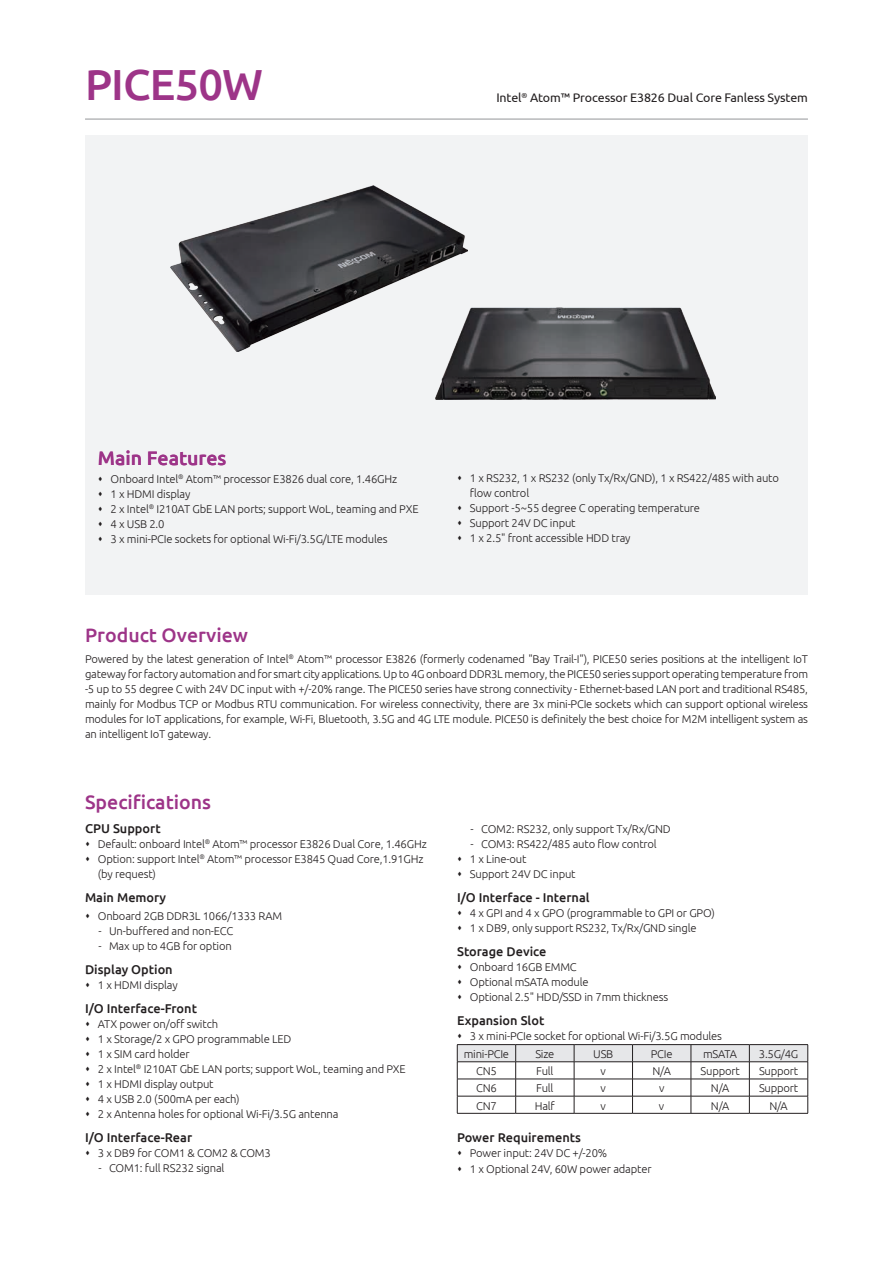
<style>
.page{position:relative;width:893px;height:1263px;background:#fff}
.page>*{position:absolute;margin:0;border:0;box-sizing:border-box;transform-origin:0 0}
.model_name{font:500 43.5px "Ubuntu";letter-spacing:-.02em;color:#9d3488}
.t1{font:500 19.5px "Ubuntu";color:#9d3488}
.item{font:500 12.75px "Ubuntu";color:#231f20}
.model_describe{font:12.45px "Ubuntu";letter-spacing:-.01em;color:#231f20}
.content{font:300 11.25px/15px "Ubuntu";letter-spacing:-.015em;color:#231f20}
.sub_list1{font:300 11.25px "Ubuntu";letter-spacing:-.015em;color:#231f20}
.product_overview{font:300 11.25px "Ubuntu";letter-spacing:-.02em;color:#231f20}
</style>
<div class="page">
<hr style="left:85px;top:119px;width:723px;height:1px;background:#939598">
<div style="left:85px;top:136px;width:723px;height:459px;background:#f2f3f4"></div>
<img style="left:436px;top:307px;width:279px;height:92px">
<img style="left:170px;top:185px;width:298px;height:167px">
<svg style="left:457px;top:1044px;width:351px;height:69px"></svg>
<hr style="left:457px;top:1113px;width:59px;height:1px;background:#231f20">
<hr style="left:516px;top:1113px;width:58px;height:1px;background:#231f20">
<hr style="left:574px;top:1113px;width:58px;height:1px;background:#231f20">
<hr style="left:632px;top:1113px;width:59px;height:1px;background:#231f20">
<hr style="left:691px;top:1113px;width:58px;height:1px;background:#231f20">
<hr style="left:749px;top:1113px;width:59px;height:1px;background:#231f20">
<p class="model_name" style="left:85px;top:57px;width:180px">PICE50W</p>
<p class="model_describe" style="left:496px;top:90px;width:313px">Intel<sup>®</sup> Atom™ Processor E3826 Dual Core Fanless System</p>
<p class="t1" style="left:98px;top:446px;width:130px">Main Features</p>
<p class="content" style="left:111px;top:471px;width:288px">Onboard Intel<sup>®</sup> Atom™ processor E3826 dual core, 1.46GHz</p>
<p class="content" style="left:111px;top:486px;width:81px">1 x HDMI display</p>
<p class="content" style="left:111px;top:501px;width:310px">2 x Intel<sup>®</sup> I210AT GbE LAN ports; support WoL, teaming and PXE</p>
<p class="content" style="left:111px;top:516px;width:55px">4 x USB 2.0</p>
<p class="content" style="left:111px;top:531px;width:279px">3 x mini-PCIe sockets for optional Wi-Fi/3.5G/LTE modules</p>
<p class="content" style="left:470px;top:471px;width:311px">1 x RS232, 1 x RS232 (only Tx/Rx/GND), 1 x RS422/485 with auto flow control</p>
<p class="content" style="left:470px;top:501px;width:232px">Support -5~55 degree C operating temperature</p>
<p class="content" style="left:470px;top:516px;width:107px">Support 24V DC input</p>
<p class="content" style="left:470px;top:531px;width:162px">1 x 2.5" front accessible HDD tray</p>
<p class="t1" style="left:85px;top:622px;width:165px">Product Overview</p>
<p class="content" style="left:85px;top:651px;width:724px;text-align:justify">Powered by the latest generation of Intel<sup>®</sup> Atom™ processor E3826 (formerly codenamed "Bay Trail-I"), PICE50 series positions at the intelligent IoT gateway for factory automation and for smart city applications. Up to 4G onboard DDR3L memory, the PICE50 series support operating temperature from -5 up to 55 degree C with 24V DC input with +/-20% range. The PICE50 series have strong connectivity - Ethernet-based LAN port and traditional RS485, mainly for Modbus TCP or Modbus RTU communication. For wireless connectivity, there are 3x mini-PCIe sockets which can support optional wireless modules for IoT applications, for example, Wi-Fi, Bluetooth, 3.5G and 4G LTE module. PICE50 is definitely the best choice for M2M intelligent system as an intelligent IoT gateway.</p>
<p class="t1" style="left:85px;top:789px;width:128px">Specifications</p>
<p class="item" style="left:85px;top:820px;width:77px">CPU Support</p>
<p class="content" style="left:98px;top:836px;width:330px">Default: onboard Intel<sup>®</sup> Atom™ processor E3826 Dual Core, 1.46GHz</p>
<p class="content" style="left:98px;top:851px;width:327px">Option: support Intel<sup>®</sup> Atom™ processor E3845 Quad Core,1.91GHz (by request)</p>
<p class="item" style="left:85px;top:889px;width:83px">Main Memory</p>
<p class="content" style="left:98px;top:908px;width:186px">Onboard 2GB DDR3L 1066/1333 RAM</p>
<p class="sub_list1" style="left:99px;top:924px;width:136px">- Un-buffered and non-ECC</p>
<p class="sub_list1" style="left:99px;top:939px;width:135px">- Max up to 4GB for option</p>
<p class="item" style="left:85px;top:961px;width:89px">Display Option</p>
<p class="content" style="left:98px;top:977px;width:81px">1 x HDMI display</p>
<p class="item" style="left:85px;top:1000px;width:113px">I/O Interface-Front</p>
<p class="content" style="left:98px;top:1016px;width:122px">ATX power on/off switch</p>
<p class="content" style="left:98px;top:1031px;width:195px">1 x Storage/2 x GPO programmable LED</p>
<p class="content" style="left:98px;top:1046px;width:93px">1 x SIM card holder</p>
<p class="content" style="left:98px;top:1061px;width:310px">2 x Intel<sup>®</sup> I210AT GbE LAN ports; support WoL, teaming and PXE</p>
<p class="content" style="left:98px;top:1076px;width:117px">1 x HDMI display output</p>
<p class="content" style="left:98px;top:1091px;width:143px">4 x USB 2.0 (500mA per each)</p>
<p class="content" style="left:98px;top:1106px;width:242px">2 x Antenna holes for optional Wi-Fi/3.5G antenna</p>
<p class="item" style="left:85px;top:1129px;width:109px">I/O Interface-Rear</p>
<p class="content" style="left:98px;top:1145px;width:175px">3 x DB9 for COM1 &amp; COM2 &amp; COM3</p>
<p class="sub_list1" style="left:99px;top:1161px;width:127px">- COM1: full RS232 signal</p>
<p class="sub_list1" style="left:471px;top:822px;width:202px">- COM2: RS232, only support Tx/Rx/GND</p>
<p class="sub_list1" style="left:471px;top:837px;width:188px">- COM3: RS422/485 auto flow control</p>
<p class="content" style="left:470px;top:851px;width:58px">1 x Line-out</p>
<p class="content" style="left:470px;top:866px;width:107px">Support 24V DC input</p>
<p class="item" style="left:457px;top:889px;width:134px">I/O Interface - Internal</p>
<p class="content" style="left:470px;top:905px;width:247px">4 x GPI and 4 x GPO (programmable to GPI or GPO)</p>
<p class="content" style="left:470px;top:920px;width:228px">1 x DB9, only support RS232, Tx/Rx/GND single</p>
<p class="item" style="left:457px;top:943px;width:91px">Storage Device</p>
<p class="content" style="left:470px;top:959px;width:108px">Onboard 16GB EMMC</p>
<p class="content" style="left:470px;top:974px;width:120px">Optional mSATA module</p>
<p class="content" style="left:470px;top:989px;width:200px">Optional 2.5" HDD/SSD in 7mm thickness</p>
<p class="item" style="left:457px;top:1012px;width:89px">Expansion Slot</p>
<p class="content" style="left:470px;top:1028px;width:254px">3 x mini-PCIe socket for optional Wi-Fi/3.5G modules</p>
<p class="product_overview" style="left:464px;top:1047px;width:47px">mini-PCIe</p>
<p class="product_overview" style="left:535px;top:1047px;width:21px">Size</p>
<p class="product_overview" style="left:593px;top:1047px;width:22px">USB</p>
<p class="product_overview" style="left:651px;top:1047px;width:23px">PCIe</p>
<p class="product_overview" style="left:703px;top:1047px;width:36px">mSATA</p>
<p class="product_overview" style="left:759px;top:1047px;width:41px">3.5G/4G</p>
<p class="product_overview" style="left:476px;top:1064px;width:22px">CN5</p>
<p class="product_overview" style="left:536px;top:1064px;width:19px">Full</p>
<p class="product_overview" style="left:601px;top:1064px;width:7px">v</p>
<p class="product_overview" style="left:653px;top:1064px;width:20px">N/A</p>
<p class="product_overview" style="left:701px;top:1064px;width:41px">Support</p>
<p class="product_overview" style="left:759px;top:1064px;width:41px">Support</p>
<p class="product_overview" style="left:476px;top:1081px;width:22px">CN6</p>
<p class="product_overview" style="left:536px;top:1081px;width:19px">Full</p>
<p class="product_overview" style="left:601px;top:1081px;width:7px">v</p>
<p class="product_overview" style="left:659px;top:1081px;width:7px">v</p>
<p class="product_overview" style="left:711px;top:1081px;width:20px">N/A</p>
<p class="product_overview" style="left:759px;top:1081px;width:41px">Support</p>
<p class="product_overview" style="left:476px;top:1099px;width:22px">CN7</p>
<p class="product_overview" style="left:535px;top:1099px;width:21px">Half</p>
<p class="product_overview" style="left:601px;top:1099px;width:7px">v</p>
<p class="product_overview" style="left:659px;top:1099px;width:7px">v</p>
<p class="product_overview" style="left:711px;top:1099px;width:20px">N/A</p>
<p class="product_overview" style="left:769px;top:1099px;width:20px">N/A</p>
<p class="item" style="left:457px;top:1129px;width:125px">Power Requirements</p>
<p class="content" style="left:470px;top:1145px;width:139px">Power input: 24V DC +/-20%</p>
<p class="content" style="left:470px;top:1161px;width:183px">1 x Optional 24V, 60W power adapter</p>
</div>
